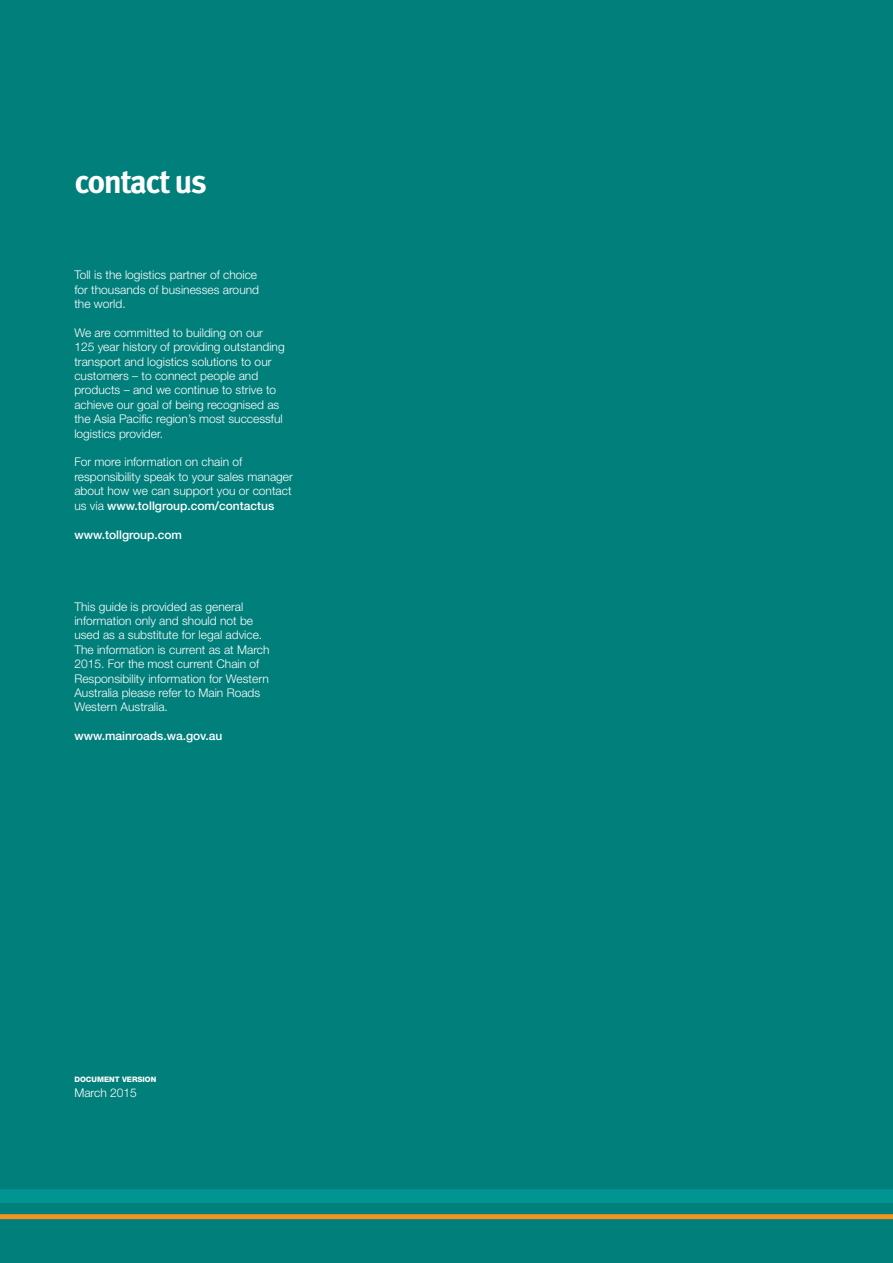
<style>
.page{position:relative;width:893px;height:1263px;background:#007f7b}
.page>*{position:absolute;margin:0;border:0;box-sizing:border-box;transform-origin:0 0}
.t1{font:700 33px "Meta OT";letter-spacing:-.05em;color:#fff}
.t2{font:300 12px/14.4px "Helvetica Neue LT Pro";color:#fff}
.t3{font:500 12px "Helvetica Neue LT Pro";color:#fff}
.t4{font:800 7.5px "Helvetica Neue LT Pro";color:#fff}
.s1{font-weight:500}
</style>
<div class="page">
<svg style="left:0;top:1189px;width:893px;height:30px"></svg>
<h1 class="t1" style="left:74px;top:160px;width:134px">contact us</h1>
<p class="t2" style="left:74px;top:268px;width:186px">Toll is the logistics partner of choice for thousands of businesses around the world.</p>
<p class="t2" style="left:74px;top:325px;width:212px">We are committed to building on our 125 year history of providing outstanding transport and logistics solutions to our customers – to connect people and products – and we continue to strive to achieve our goal of being recognised as the Asia Pacific region’s most successful logistics provider.</p>
<p class="t2" style="left:74px;top:455px;width:220px">For more information on chain of responsibility speak to your sales manager about how we can support you or contact us via <span class="s1">www.tollgroup.com/contactus</span></p>
<p class="t3" style="left:74px;top:527px;width:109px">www.tollgroup.com</p>
<p class="t2" style="left:74px;top:599px;width:197px">This guide is provided as general information only and should not be used as a substitute for legal advice.<br>The information is current as at March 2015. For the most current Chain of Responsibility information for Western Australia please refer to Main Roads Western Australia.</p>
<p class="t3" style="left:74px;top:729px;width:150px">www.mainroads.wa.gov.au</p>
<p class="t4" style="left:74px;top:1075px;width:83px">DOCUMENT VERSION</p>
<p class="t2" style="left:74px;top:1085px;width:64px">March 2015</p>
</div>
